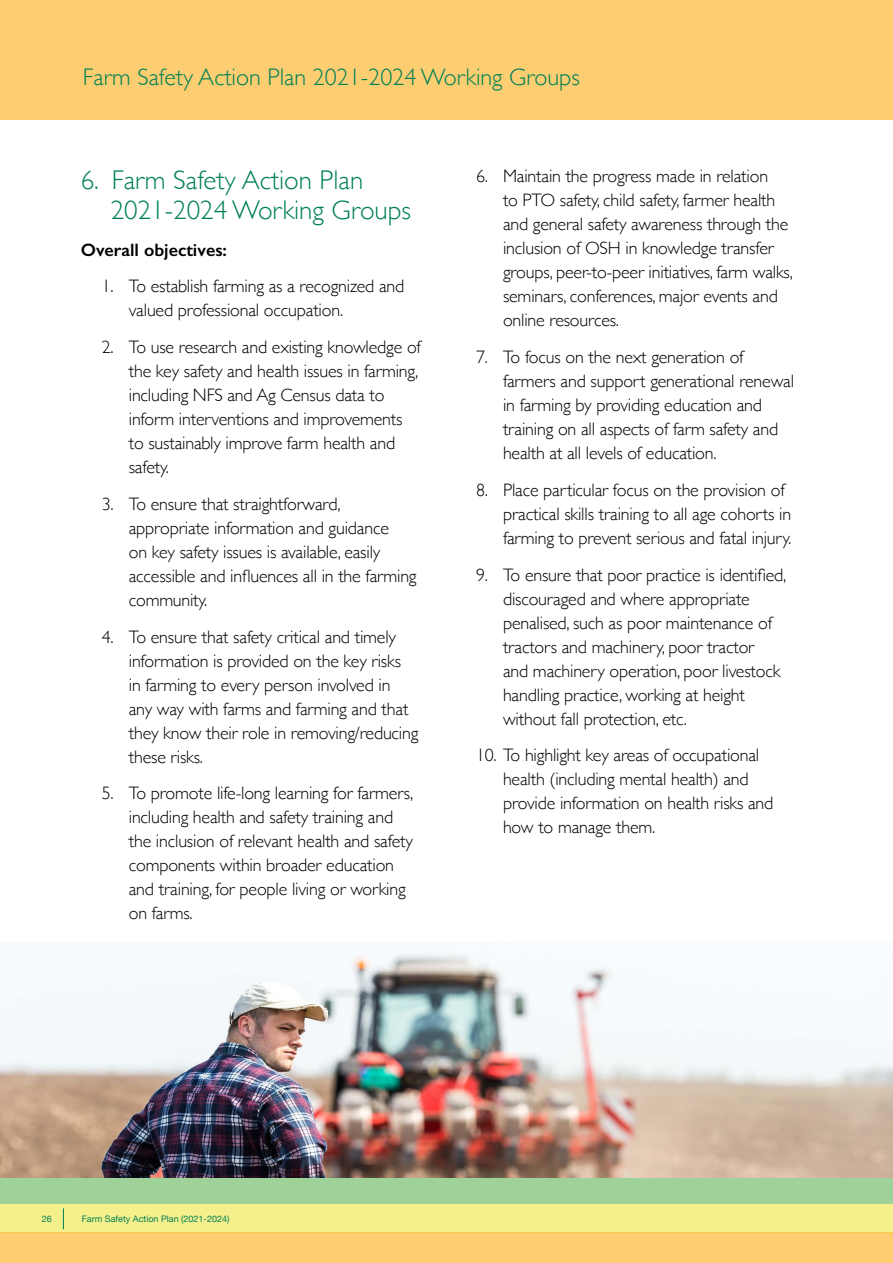
<style>
.page{position:relative;width:893px;height:1263px;background:#fff}
.page>*{position:absolute;margin:0;border:0;box-sizing:border-box;transform-origin:0 0}
.t1{font:300 27px/30px "Gill Sans";color:#008055}
.t2{font:300 24px "Gill Sans";color:#008055}
.t3{font:300 18px/24px "Gill Sans";letter-spacing:-.01em;color:#000}
.t4{font:600 18px "Gill Sans";color:#000}
.t5{font:9px "Helvetica Neue";color:#008055}
</style>
<div class="page">
<div style="left:0;top:1178px;width:893px;height:27px;background:#9ed298"></div>
<div style="left:0;top:1204px;width:893px;height:29px;background:#f6f08c"></div>
<div style="left:0;top:1232px;width:893px;height:31px;background:#fcce71"></div>
<div style="left:0;top:0;width:893px;height:120px;background:#fcce71"></div>
<hr style="left:892px;top:0;width:1px;height:120px;background:#fbb11b">
<svg style="left:63px;top:1208px;width:1px;height:21px"></svg>
<img style="left:0;top:952px;width:893px;height:226px">
<h2 class="t2" style="left:83px;top:58px;width:499px">Farm Safety Action Plan 2021-2024 Working Groups</h2>
<h1 class="t1" style="left:111px;top:164px;width:302px;text-indent:-30px">6. Farm Safety Action Plan<br>2021-2024 Working Groups</h1>
<p class="t4" style="left:81px;top:239px;width:148px">Overall objectives:</p>
<p class="t3" style="left:129px;top:274px;width:277px;text-indent:-27px">1. To establish farming as a recognized and valued professional occupation.</p>
<p class="t3" style="left:129px;top:334px;width:294px;text-indent:-27px">2. To use research and existing knowledge of the key safety and health issues in farming, including NFS and Ag Census data to inform interventions and improvements to sustainably improve farm health and safety.</p>
<p class="t3" style="left:129px;top:491px;width:289px;text-indent:-27px">3. To ensure that straightforward, appropriate information and guidance<br>on key safety issues is available, easily accessible and influences all in the farming community.</p>
<p class="t3" style="left:129px;top:624px;width:291px;text-indent:-27px">4. To ensure that safety critical and timely information is provided on the key risks<br>in farming to every person involved in<br>any way with farms and farming and that they know their role in removing/reducing these risks.</p>
<p class="t3" style="left:129px;top:780px;width:286px;text-indent:-27px">5. To promote life-long learning for farmers, including health and safety training and the inclusion of relevant health and safety components within broader education and training, for people living or working on farms.</p>
<p class="t3" style="left:503px;top:164px;width:291px;text-indent:-27px">6. Maintain the progress made in relation<br>to PTO safety, child safety, farmer health and general safety awareness through the inclusion of OSH in knowledge transfer groups, peer-to-peer initiatives, farm walks, seminars, conferences, major events and online resources.</p>
<p class="t3" style="left:503px;top:344px;width:293px;text-indent:-27px">7. To focus on the next generation of farmers and support generational renewal in farming by providing education and training on all aspects of farm safety and health at all levels of education.</p>
<p class="t3" style="left:503px;top:477px;width:290px;text-indent:-27px">8. Place particular focus on the provision of practical skills training to all age cohorts in farming to prevent serious and fatal injury.</p>
<p class="t3" style="left:503px;top:562px;width:285px;text-indent:-27px">9. To ensure that poor practice is identified, discouraged and where appropriate penalised, such as poor maintenance of tractors and machinery, poor tractor<br>and machinery operation, poor livestock handling practice, working at height without fall protection, etc.</p>
<p class="t3" style="left:503px;top:743px;width:272px;text-indent:-27px">10. To highlight key areas of occupational health (including mental health) and provide information on health risks and how to manage them.</p>
<p class="t5" style="left:42px;top:1212px;width:12px">26</p>
<p class="t5" style="left:82px;top:1212px;width:149px">Farm Safety Action Plan (2021-2024)</p>
</div>
